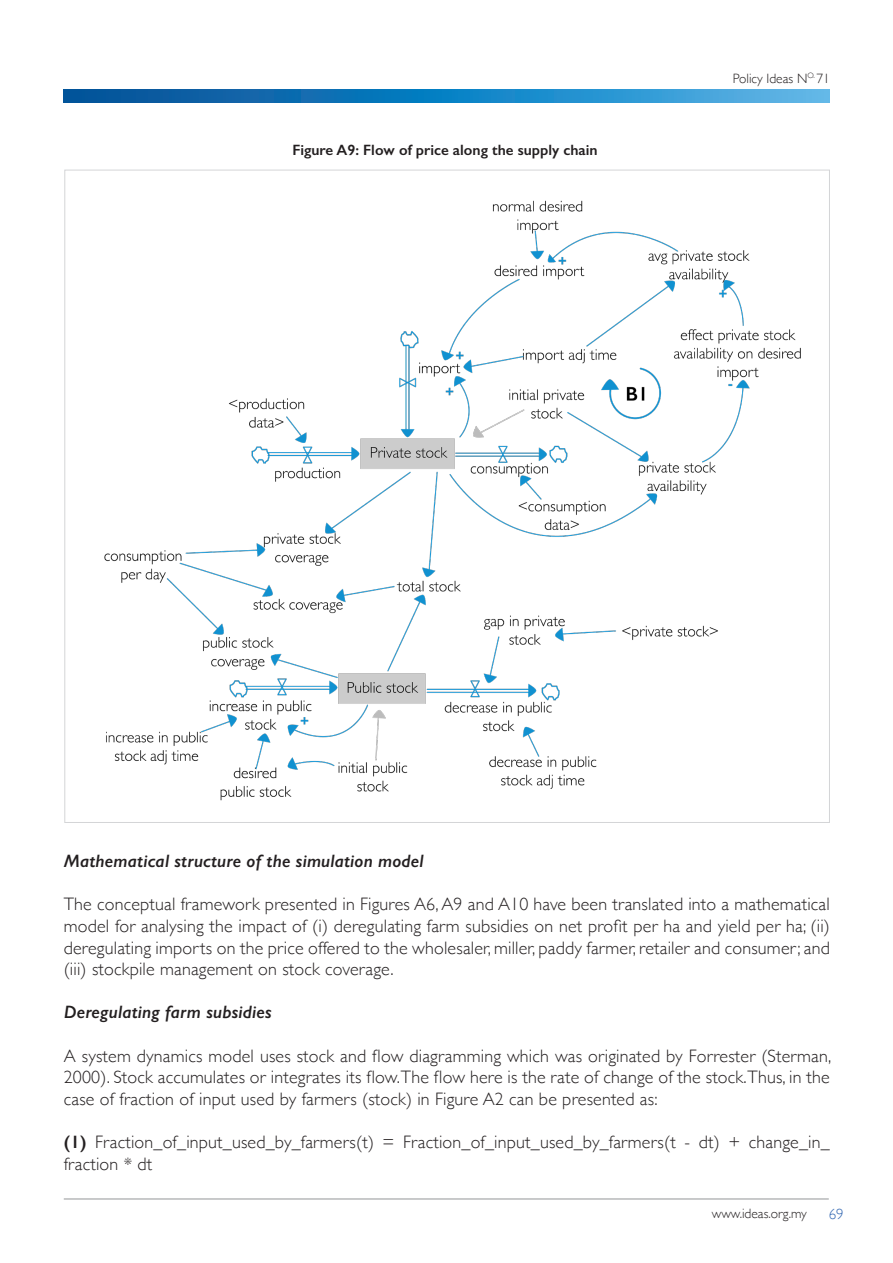
<style>
.page{position:relative;width:893px;height:1263px;background:#fff}
.page>*{position:absolute;margin:0;border:0;box-sizing:border-box;transform-origin:0 0}
.t1{font:300 18px/21.6px "Gill Sans";letter-spacing:.01em;color:#231f20;text-align:justify}
.t2{font:italic 600 18px "Gill Sans";letter-spacing:.01em;color:#231f20}
.t3{font:600 15px "Gill Sans";color:#231f20}
.t4{font:300 15px "Gill Sans";color:#3267b2}
.t5{font:300 13.5px "Gill Sans";color:#231f20}
.s1{font-weight:600}
</style>
<div class="page">
<svg style="left:64px;top:89px;width:765px;height:14px;background:#1f81c0"></svg>
<hr style="left:64px;top:1198px;width:765px;height:1px;background:#939598">
<img style="left:104px;top:200px;width:697px;height:601px">
<p class="t3" style="left:292px;top:141px;width:307px">Figure A9: Flow of price along the supply chain</p>
<p class="t5" style="left:733px;top:68px;width:98px">Policy Ideas N<sup>O.</sup> 71</p>
<p class="t2" style="left:64px;top:850px;width:361px">Mathematical structure of the simulation model</p>
<p class="t1" style="left:64px;top:893px;width:768px">The conceptual framework presented in Figures A6, A9 and A10 have been translated into a mathematical model for analysing the impact of (i) deregulating farm subsidies on net profit per ha and yield per ha; (ii) deregulating imports on the price offered to the wholesaler, miller, paddy farmer, retailer and consumer; and (iii) stockpile management on stock coverage.</p>
<p class="t2" style="left:64px;top:1001px;width:210px">Deregulating farm subsidies</p>
<p class="t1" style="left:64px;top:1044px;width:769px">A system dynamics model uses stock and flow diagramming which was originated by Forrester (Sterman, 2000). Stock accumulates or integrates its flow.The flow here is the rate of change of the stock.Thus, in the case of fraction of input used by farmers (stock) in Figure A2 can be presented as:</p>
<p class="t1" style="left:64px;top:1130px;width:767px"><span class="s1">(1)</span> Fraction_of_input_used_by_farmers(t) = Fraction_of_input_used_by_farmers(t - dt) + change_in_ fraction * dt</p>
<p class="t5" style="left:712px;top:1203px;width:97px">www.ideas.org.my</p>
<p class="t4" style="left:829px;top:1202px;width:16px">69</p>
</div>
